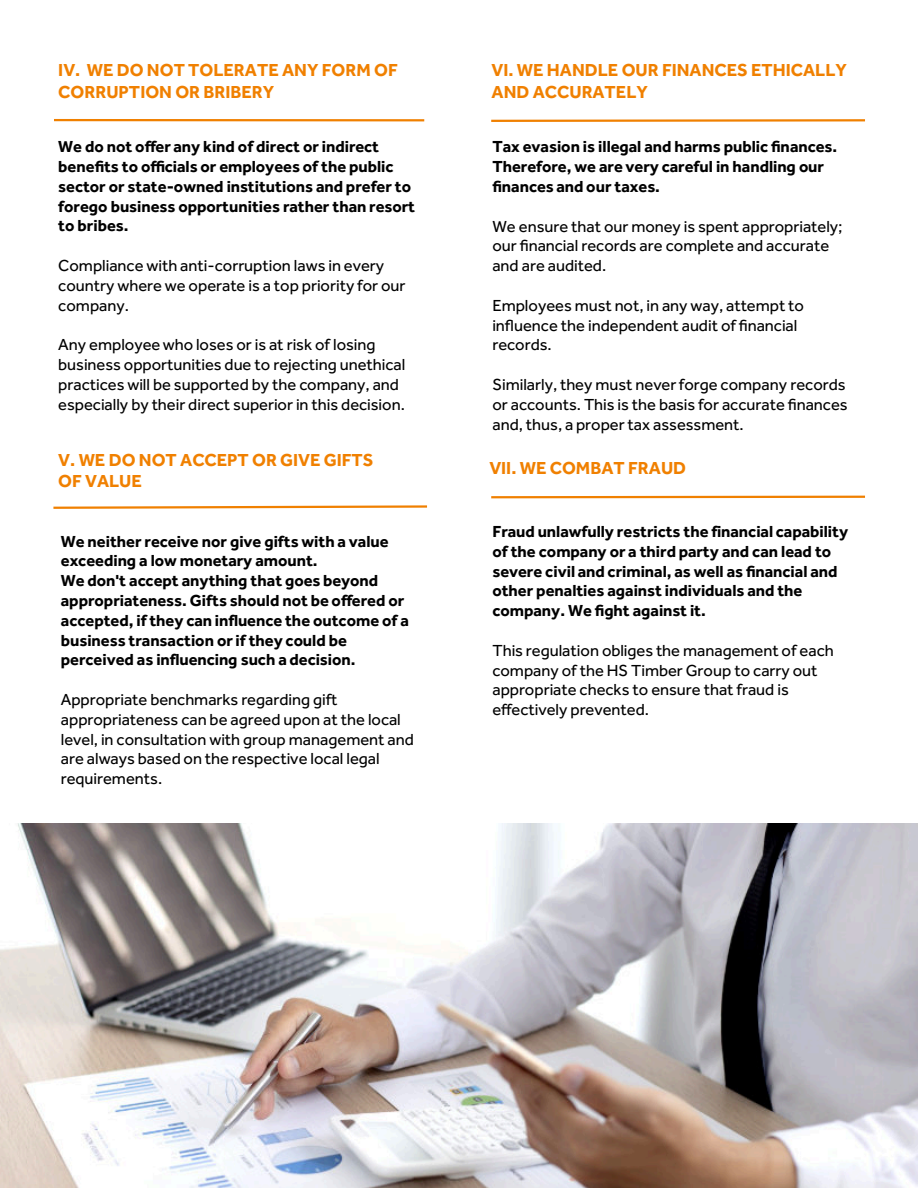
<style>
.page{position:relative;width:918px;height:1188px;background:#fff}
.page>*{position:absolute;margin:0;border:0;box-sizing:border-box;transform-origin:0 0}
.t1{font:700 18px "Effra";color:#f08000}
.t2{font:16.65px "Effra";color:#000}
.t3{font:700 16.65px "Effra";color:#000}
.t4{font:16.5px "Effra";letter-spacing:-.005em;color:#000}
.t5{font:700 16.5px "Effra";color:#000}
</style>
<div class="page">
<hr style="left:54px;top:119px;width:370px;height:2px;background:#f08000">
<svg style="left:53px;top:505px;width:375px;height:4px"></svg>
<svg style="left:491px;top:119px;width:374px;height:3px"></svg>
<svg style="left:491px;top:495px;width:374px;height:4px"></svg>
<img style="left:0;top:823px;width:918px;height:365px">
<p class="t1" style="left:58px;top:64px;width:341px">IV. WE DO NOT TOLERATE ANY FORM OF</p>
<p class="t1" style="left:58px;top:86px;width:217px">CORRUPTION OR BRIBERY</p>
<p class="t5" style="left:58px;top:141px;width:322px">We do not offer any kind of direct or indirect</p>
<p class="t5" style="left:58px;top:161px;width:337px">benefits to officials or employees of the public</p>
<p class="t5" style="left:58px;top:181px;width:354px">sector or state-owned institutions and prefer to</p>
<p class="t5" style="left:58px;top:201px;width:358px">forego business opportunities rather than resort</p>
<p class="t5" style="left:58px;top:220px;width:72px">to bribes.</p>
<p class="t4" style="left:58px;top:260px;width:327px">Compliance with anti-corruption laws in every</p>
<p class="t4" style="left:58px;top:280px;width:349px">country where we operate is a top priority for our</p>
<p class="t4" style="left:58px;top:300px;width:72px">company.</p>
<p class="t4" style="left:58px;top:339px;width:319px">Any employee who loses or is at risk of losing</p>
<p class="t4" style="left:58px;top:359px;width:349px">business opportunities due to rejecting unethical</p>
<p class="t4" style="left:58px;top:379px;width:342px">practices will be supported by the company, and</p>
<p class="t4" style="left:58px;top:399px;width:348px">especially by their direct superior in this decision.</p>
<p class="t1" style="left:58px;top:454px;width:317px">V. WE DO NOT ACCEPT OR GIVE GIFTS</p>
<p class="t1" style="left:58px;top:475px;width:85px">OF VALUE</p>
<p class="t5" style="left:61px;top:536px;width:329px">We neither receive nor give gifts with a value</p>
<p class="t5" style="left:61px;top:555px;width:258px">exceeding a low monetary amount.</p>
<p class="t5" style="left:61px;top:575px;width:319px">We don't accept anything that goes beyond</p>
<p class="t5" style="left:61px;top:595px;width:345px">appropriateness. Gifts should not be offered or</p>
<p class="t5" style="left:61px;top:615px;width:350px">accepted, if they can influence the outcome of a</p>
<p class="t3" style="left:61px;top:634px;width:288px">business transaction or if they could be</p>
<p class="t5" style="left:61px;top:654px;width:296px">perceived as influencing such a decision.</p>
<p class="t4" style="left:61px;top:694px;width:278px">Appropriate benchmarks regarding gift</p>
<p class="t4" style="left:61px;top:714px;width:342px">appropriateness can be agreed upon at the local</p>
<p class="t4" style="left:61px;top:734px;width:355px">level, in consultation with group management and</p>
<p class="t4" style="left:61px;top:753px;width:320px">are always based on the respective local legal</p>
<p class="t4" style="left:61px;top:773px;width:103px">requirements.</p>
<p class="t1" style="left:492px;top:64px;width:357px">VI. WE HANDLE OUR FINANCES ETHICALLY</p>
<p class="t1" style="left:492px;top:86px;width:158px">AND ACCURATELY</p>
<p class="t5" style="left:492px;top:141px;width:346px">Tax evasion is illegal and harms public finances.</p>
<p class="t5" style="left:492px;top:161px;width:333px">Therefore, we are very careful in handling our</p>
<p class="t5" style="left:492px;top:181px;width:169px">finances and our taxes.</p>
<p class="t4" style="left:492px;top:221px;width:352px">We ensure that our money is spent appropriately;</p>
<p class="t4" style="left:492px;top:240px;width:338px">our financial records are complete and accurate</p>
<p class="t4" style="left:492px;top:260px;width:115px">and are audited.</p>
<p class="t4" style="left:492px;top:300px;width:313px">Employees must not, in any way, attempt to</p>
<p class="t4" style="left:492px;top:320px;width:307px">influence the independent audit of financial</p>
<p class="t4" style="left:492px;top:339px;width:61px">records.</p>
<p class="t4" style="left:492px;top:379px;width:355px">Similarly, they must never forge company records</p>
<p class="t4" style="left:492px;top:399px;width:357px">or accounts. This is the basis for accurate finances</p>
<p class="t4" style="left:492px;top:419px;width:253px">and, thus, a proper tax assessment.</p>
<p class="t1" style="left:489px;top:462px;width:198px">VII. WE COMBAT FRAUD</p>
<p class="t5" style="left:492px;top:526px;width:357px">Fraud unlawfully restricts the financial capability</p>
<p class="t5" style="left:492px;top:546px;width:340px">of the company or a third party and can lead to</p>
<p class="t5" style="left:492px;top:566px;width:347px">severe civil and criminal, as well as financial and</p>
<p class="t5" style="left:492px;top:585px;width:312px">other penalties against individuals and the</p>
<p class="t5" style="left:492px;top:605px;width:215px">company. We fight against it.</p>
<p class="t2" style="left:492px;top:645px;width:343px">This regulation obliges the management of each</p>
<p class="t4" style="left:492px;top:665px;width:327px">company of the HS Timber Group to carry out</p>
<p class="t4" style="left:492px;top:684px;width:298px">appropriate checks to ensure that fraud is</p>
<p class="t4" style="left:492px;top:704px;width:158px">effectively prevented.</p>
</div>
